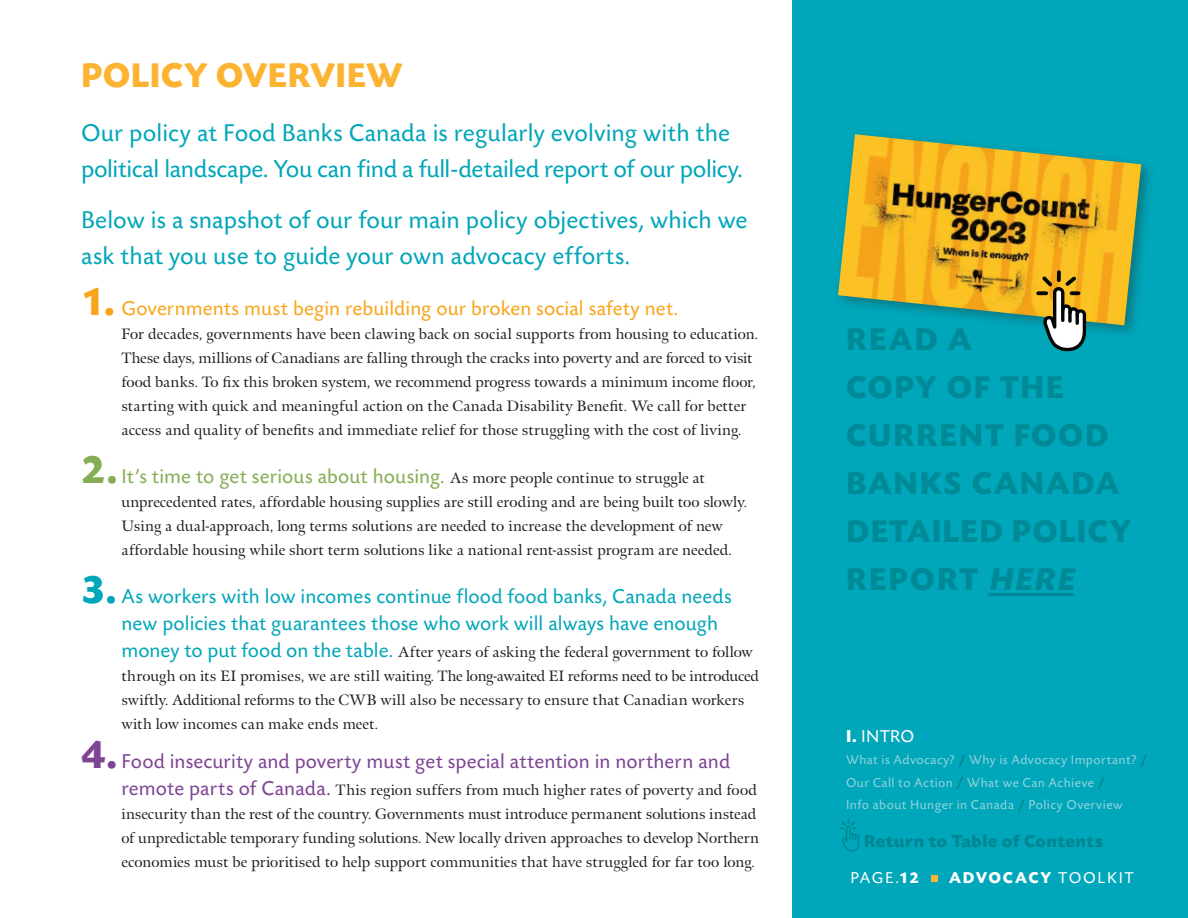
<style>
.page{position:relative;width:1188px;height:918px;background:#fff}
.page>*{position:absolute;margin:0;border:0;box-sizing:border-box;transform-origin:0 0}
.t1{font:700 36px "Today SB";letter-spacing:.01em;color:#fcb331}
.t2{font:700 33px/48px "Today SB";letter-spacing:.05em;color:#008a98}
.t3{font:25.5px/36px "Today SB";letter-spacing:.005em;color:#00a6b9}
.t4{font:21px/27px "Today SB";letter-spacing:.005em;color:#00a6b9}
.t5{font:21px "Today SB";letter-spacing:.005em;color:#85ad53}
.t6{font:21px "Today SB";letter-spacing:.005em;color:#7e4594}
.t7{font:21px "Today SB";letter-spacing:.005em;color:#f9a51b}
.t8{font:700 18px "Today SB";letter-spacing:.025em;color:#008592}
.t9{font:18px "Today SB";letter-spacing:.02em;color:#fff}
.t10{font:700 16.5px "Today SB";letter-spacing:.105em;color:#fff}
.t11{font:16.5px "Today SB";color:#fff}
.t12{font:15px/24px "Meno";letter-spacing:.005em;color:#231f20}
.t13{font:13.5px/22.5px "Today SB";letter-spacing:.035em;color:#92d4de}
.s1{font-weight:700;font-size:42px}
.s2{font-family:"Meno";font-size:15px;color:#231f20}
.s3{font-family:"Today SB";font-size:21px;color:#00a6b9}
.s4{font-family:"Today SB";font-size:21px;color:#7e4594}
.s5{font-style:italic}
.s6{font-weight:700}
.s7{font-weight:700;color:#008592}
.s8{font-weight:400}
</style>
<div class="page">
<div style="left:792px;top:0;width:396px;height:918px;background:#00a6b9"></div>
<svg style="left:931px;top:876px;width:6px;height:6px"></svg>
<hr style="left:988px;top:593px;width:86px;height:3px;background:#008a98">
<svg style="left:839px;top:819px;width:20px;height:32px"></svg>
<div style="left:833px;top:130px;width:322px;height:209px;background:#231f20;opacity:.35"></div>
<img style="left:838px;top:134px;width:303px;height:191px">
<svg style="left:1036px;top:291px;width:12px;height:4px"></svg>
<svg style="left:1057px;top:270px;width:4px;height:12px"></svg>
<svg style="left:1042px;top:276px;width:44px;height:75px;background:#a39b69"></svg>
<svg style="left:1070px;top:291px;width:10px;height:4px"></svg>
<h1 class="t1" style="left:81px;top:56px;width:323px">POLICY OVERVIEW</h1>
<h3 class="t3" style="left:81px;top:116px;width:663px">Our policy at Food Banks Canada is regularly evolving with the political landscape. You can find a full-detailed report of our policy.</h3>
<h3 class="t3" style="left:81px;top:203px;width:668px">Below is a snapshot of our four main policy objectives, which we ask that you use to guide your own advocacy efforts.</h3>
<h3 class="t7" style="left:81px;top:297px;width:599px"><span class="s1">1.</span> Governments must begin rebuilding our broken social safety net.</h3>
<p class="t12" style="left:122px;top:322px;width:638px">For decades, governments have been clawing back on social supports from housing to education.<br>These days, millions of Canadians are falling through the cracks into poverty and are forced to visit food banks. To fix this broken system, we recommend progress towards a minimum income floor, starting with quick and meaningful action on the Canada Disability Benefit. We call for better access and quality of benefits and immediate relief for those struggling with the cost of living.</p>
<h3 class="t5" style="left:81px;top:465px;width:625px"><span class="s1">2.</span> It’s time to get serious about housing. <span class="s2">As more people continue to struggle at</span></h3>
<p class="t12" style="left:121px;top:490px;width:627px">unprecedented rates, affordable housing supplies are still eroding and are being built too slowly.<br>Using a dual-approach, long terms solutions are needed to increase the development of new affordable housing while short term solutions like a national rent-assist program are needed.</p>
<h3 class="t4" style="left:122px;top:583px;width:612px;text-indent:-41px"><span class="s1">3.</span> As workers with low incomes continue flood food banks, Canada needs new policies that guarantees those who work will always have enough</h3>
<p class="t12" style="left:121px;top:640px;width:639px"><span class="s3">money to put food on the table.</span> After years of asking the federal government to follow through on its EI promises, we are still waiting. The long-awaited EI reforms need to be introduced swiftly. Additional reforms to the CWB will also be necessary to ensure that Canadian workers with low incomes can make ends meet.</p>
<h3 class="t6" style="left:81px;top:750px;width:651px"><span class="s1">4.</span> Food insecurity and poverty must get special attention in northern and</h3>
<p class="t12" style="left:121px;top:778px;width:639px"><span class="s4">remote parts of Canada.</span> This region suffers from much higher rates of poverty and food insecurity than the rest of the country. Governments must introduce permanent solutions instead of unpredictable temporary funding solutions. New locally driven approaches to develop Northern economies must be prioritised to help support communities that have struggled for far too long.</p>
<h2 class="t2" style="left:846px;top:316px;width:287px">READ A<br>COPY OF THE<br>CURRENT FOOD<br>BANKS CANADA<br>DETAILED POLICY<br>REPORT <span class="s5">HERE</span></h2>
<p class="t9" style="left:846px;top:727px;width:70px"><span class="s6">I.</span> INTRO</p>
<p class="t13" style="left:846px;top:749px;width:303px">What is Advocacy? <span class="s7">/</span> Why is Advocacy Important? <span class="s7">/<br></span>Our Call to Action <span class="s7">/</span> What we Can Achieve <span class="s7">/<br></span>Info about Hunger in Canada <span class="s7">/</span> Policy Overview</p>
<p class="t8" style="left:864px;top:832px;width:241px">Return to Table of Contents</p>
<p class="t11" style="left:850px;top:869px;width:70px">PAGE.<span class="s6">12</span></p>
<p class="t10" style="left:949px;top:869px;width:186px">ADVOCACY <span class="s8">TOOLKIT</span></p>
</div>
